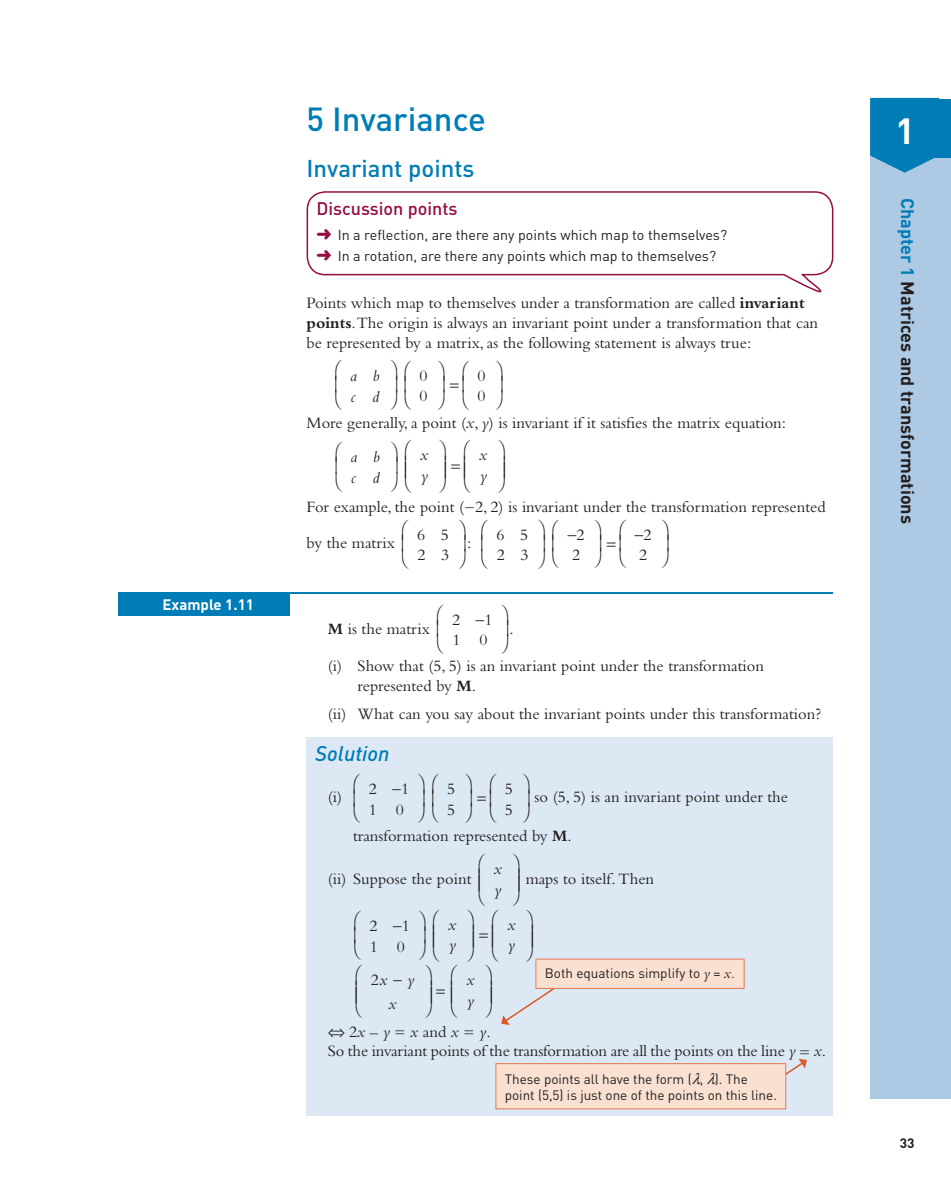
<style>
.page{position:relative;width:951px;height:1203px;background:#fff}
.page>*{position:absolute;margin:0;border:0;box-sizing:border-box;transform-origin:0 0}
.t1{font:700 36px "DIN";color:#fff}
.t2{font:500 33px "DIN";color:#007cb6}
.t3{font:500 24px "DIN";color:#007cb6}
.t4{font:italic 500 21px "DINOT";color:#007cb6}
.t5{font:700 18px "DIN";color:#231f20}
.t6{font:500 18px "DIN";color:#950d43}
.t7{font:16.5px/20.7px "Bembo Std";color:#231f20}
.t8{font:italic 16.5px/20.7px "Bembo Std";color:#231f20}
.t9{font:700 15px "DIN";color:#fff}
.t10{font:14.25px/21px "DIN";color:#231f20}
.t11{font:13.5px/16.2px "DIN";color:#231f20}
.t12{font:700 13.5px "DIN";color:#231f20}
.s1{color:#950d43}
.s2{font-weight:700}
.s3{font-style:italic}
.s4{font-family:"Bembo Std";font-style:italic;font-size:15px}
.s5{font-family:"Bembo Std";font-style:italic}
.s6{color:#007cb6}
</style>
<div class="page">
<div style="left:870px;top:99px;width:81px;height:999px;background:#adc9e3"></div>
<div style="left:879px;top:99px;width:72px;height:58px;background:#007cb6"></div>
<svg style="left:870px;top:98px;width:69px;height:75px"></svg>
<div style="left:306px;top:736px;width:527px;height:379px;background:#dce8f3"></div>
<div style="left:118px;top:592px;width:171px;height:23px;background:#007cb6"></div>
<hr style="left:126px;top:592px;width:707px;height:2px;background:#007cb6">
<svg style="left:306px;top:191px;width:527px;height:101px"></svg>
<svg style="left:501px;top:958px;width:243px;height:67px"></svg>
<svg style="left:495px;top:1058px;width:312px;height:51px;background:#f3dcd0"></svg>
<p class="t9" style="left:162px;top:594px;width:93px">Example 1.11</p>
<h2 class="t2" style="left:306px;top:97px;width:181px">5 Invariance</h2>
<h3 class="t3" style="left:306px;top:152px;width:169px">Invariant points</h3>
<p class="t6" style="left:316px;top:196px;width:143px">Discussion points</p>
<p class="t10" style="left:316px;top:224px;width:412px"><span class="s1">➜</span> In a reflection, are there any points which map to themselves? <span class="s1">➜</span> In a rotation, are there any points which map to themselves?</p>
<p class="t7" style="left:306px;top:293px;width:513px;line-height:19.8px">Points which map to themselves under a transformation are called <span class="s2">invariant points</span>.The origin is always an invariant point under a transformation that can be represented by a matrix, as the following statement is always true:</p>
<p class="t8" style="left:350px;top:364px;width:31px;line-height:21.1px">a b c d</p>
<p class="t7" style="left:419px;top:365px;width:10px">0<br>0</p>
<p class="t7" style="left:477px;top:365px;width:10px">0<br>0</p>
<p class="t7" style="left:350px;top:405px;width:437px;line-height:34.3px;text-indent:-44px">More generally, a point (<span class="s3">x</span>, <span class="s3">y</span>) is invariant if it satisfies the matrix equation: <span class="s3">a b</span></p>
<p class="t8" style="left:351px;top:467px;width:30px">c d</p>
<p class="t8" style="left:420px;top:444px;width:10px">x y</p>
<p class="t8" style="left:479px;top:444px;width:10px">x y</p>
<p class="t7" style="left:306px;top:488px;width:520px;line-height:36px">For example, the point (−2, 2) is invariant under the transformation represented by the matrix</p>
<p class="t7" style="left:417px;top:524px;width:33px">6 5<br>2 3</p>
<p class="t7" style="left:467px;top:532px;width:6px">:</p>
<p class="t7" style="left:496px;top:524px;width:33px">6 5<br>2 3</p>
<p class="t7" style="left:567px;top:524px;width:19px">−2</p>
<p class="t7" style="left:634px;top:524px;width:19px">−2</p>
<p class="t7" style="left:572px;top:544px;width:10px">2</p>
<p class="t7" style="left:639px;top:544px;width:10px">2</p>
<p class="t7" style="left:452px;top:609px;width:10px">2</p>
<p class="t7" style="left:452px;top:609px;width:42px;text-indent:23px">−1<br>1 0</p>
<p class="t7" style="left:328px;top:618px;width:104px"><span class="s2">M</span> is the matrix</p>
<p class="t7" style="left:509px;top:618px;width:6px">.</p>
<p class="t7" style="left:358px;top:655px;width:408px;line-height:19.8px;text-indent:-30px">(i) Show that (5, 5) is an invariant point under the transformation represented by <span class="s2">M</span>.</p>
<p class="t7" style="left:328px;top:703px;width:495px">(ii) What can you say about the invariant points under this transformation?</p>
<p class="t4" style="left:315px;top:739px;width:76px">Solution</p>
<p class="t7" style="left:328px;top:786px;width:16px">(i)</p>
<p class="t7" style="left:369px;top:778px;width:37px">2<br>1 0</p>
<p class="t7" style="left:447px;top:778px;width:10px">5<br>5</p>
<p class="t7" style="left:505px;top:778px;width:10px">5<br>5</p>
<p class="t7" style="left:534px;top:786px;width:255px">so (5, 5) is an invariant point under the</p>
<p class="t7" style="left:353px;top:825px;width:220px">transformation represented by <span class="s2">M</span>.</p>
<p class="t7" style="left:328px;top:868px;width:145px">(ii) Suppose the point</p>
<p class="t8" style="left:494px;top:858px;width:10px">x y</p>
<p class="t7" style="left:526px;top:868px;width:130px">maps to itself. Then</p>
<p class="t7" style="left:393px;top:915px;width:19px">−1</p>
<p class="t8" style="left:448px;top:913px;width:10px">x y</p>
<p class="t8" style="left:507px;top:913px;width:10px">x y</p>
<p class="t7" style="left:392px;top:778px;width:19px">−1</p>
<p class="t7" style="left:369px;top:915px;width:37px">2<br>1 0</p>
<p class="t8" style="left:379px;top:967px;width:37px;line-height:24.2px;text-align:center">x y x</p>
<p class="t8" style="left:466px;top:969px;width:10px">x y</p>
<p class="t11" style="left:545px;top:965px;width:192px">Both equations simplify to <span class="s4">y</span> = <span class="s4">x</span><span class="s5">.</span></p>
<p class="t7" style="left:371px;top:969px;width:33px">2 −</p>
<p class="t7" style="left:328px;top:1021px;width:500px;line-height:19.8px">⇔ 2<span class="s3">x</span>–<span class="s3">y</span>=<span class="s3">x</span> and <span class="s3">x</span>=<span class="s3">y</span>.<br>So the invariant points of the transformation are all the points on the line <span class="s3">y</span> = <span class="s3">x</span>.</p>
<p class="t11" style="left:505px;top:1070px;width:274px">These points all have the form ( , ). The point (5,5) is just one of the points on this line.</p>
<h1 class="t1" style="left:895px;top:107px;width:21px">1</h1>
<p class="t5" style="left:919px;top:198px;width:327px;rotate:90deg"><span class="s6">Chapter 1</span> Matrices and transformations</p>
<p class="t12" style="left:900px;top:1133px;width:16px">33</p>
</div>
